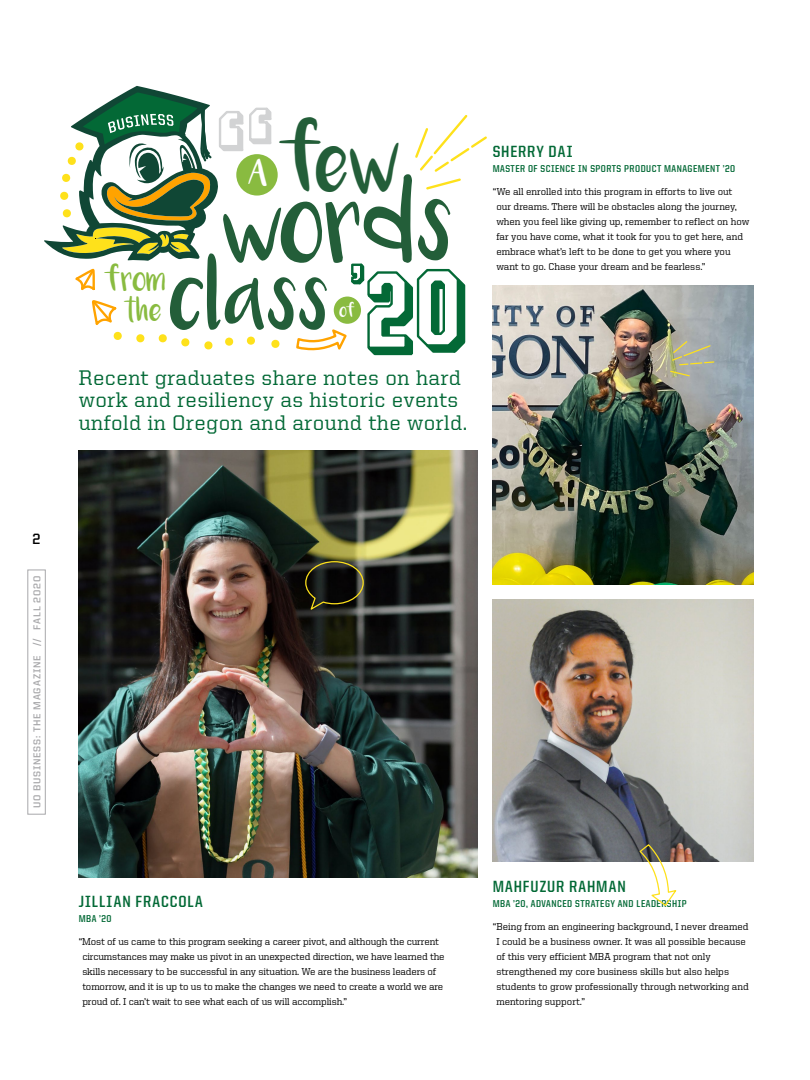
<style>
.page{position:relative;width:810px;height:1080px;background:#fff}
.page>*{position:absolute;margin:0;border:0;box-sizing:border-box;transform-origin:0 0}
.t1{font:59.5px "Luna";color:#235e39}
.t2{font:50.88px "Luna";color:#235e39}
.t3{font:49.75px "Luna";color:#235e39}
.Honor_Roll_Investor{font:500 21.25px/22.5px "United Serif Reg";letter-spacing:.02em;color:#036936}
.t4{font:20.25px "Luna";color:#fff}
.t5{font:18.38px "Luna";color:#89bb40}
.t6{font:16.5px "Luna";color:#89bb40}
.Viewbook_ProfileName{font:700 16.25px "United Sans Semi Cond";letter-spacing:.06em;color:#036936}
.t7{font:700 15px "United Sans Reg";color:#000;scale:.9 1}
.t8{font:10.12px "Luna";color:#fff}
.Footnote{font:500 10px/15px "United Serif Reg";letter-spacing:-.01em;color:#000}
.Viewbook_Hometown-Ma{font:700 10px "United Sans Semi Cond";letter-spacing:.05em;color:#036936}
.t9{font:700 10px "United Sans Reg";letter-spacing:.08em;color:#a8a8aa}
.s1{font-size:44.62px}
.s2{font-size:53.5px}
</style>
<div class="page">
<img style="left:79px;top:450px;width:399px;height:428px">
<img style="left:493px;top:285px;width:261px;height:300px">
<svg style="left:415px;top:115px;width:72px;height:75px"></svg>
<svg style="left:236px;top:154px;width:42px;height:42px"></svg>
<svg style="left:296px;top:263px;width:170px;height:93px"></svg>
<div style="left:334px;top:297px;width:27px;height:27px;background:#89bb40;border-radius:50%"></div>
<svg style="left:75px;top:268px;width:47px;height:72px"></svg>
<svg style="left:136px;top:334px;width:9px;height:9px"></svg>
<svg style="left:158px;top:334px;width:9px;height:9px"></svg>
<svg style="left:181px;top:338px;width:9px;height:9px"></svg>
<svg style="left:204px;top:341px;width:9px;height:9px"></svg>
<svg style="left:225px;top:337px;width:9px;height:9px"></svg>
<svg style="left:246px;top:336px;width:9px;height:9px"></svg>
<svg style="left:271px;top:339px;width:9px;height:9px"></svg>
<svg style="left:44px;top:86px;width:232px;height:175px"></svg>
<img style="left:493px;top:600px;width:261px;height:261px">
<div style="left:28px;top:570px;width:18px;height:245px;border:1px solid #a8a8aa"></div>
<svg style="left:669px;top:340px;width:46px;height:37px;background:#adb09b"></svg>
<svg style="left:305px;top:560px;width:59px;height:52px;background:#2e2d1e"></svg>
<svg style="left:638px;top:843px;width:40px;height:63px"></svg>
<p class="t3" style="left:280px;top:147px;width:124px">f<span class="s1">e</span>w</p>
<p class="t4" style="left:249px;top:168px;width:20px">A</p>
<p class="t1" style="left:223px;top:207px;width:233px"><span class="s2">w</span>ords</p>
<p class="t2" style="left:170px;top:283px;width:162px">class</p>
<p class="t5" style="left:104px;top:274px;width:63px">from</p>
<p class="t6" style="left:124px;top:306px;width:39px">the</p>
<p class="t8" style="left:340px;top:308px;width:18px">of</p>
<p class="Honor_Roll_Investor" style="left:79px;top:366px;width:390px">Recent graduates share notes on hard work and resiliency as historic events unfold in Oregon and around the world.</p>
<p class="Viewbook_ProfileName" style="left:493px;top:143px;width:81px">SHERRY DAI</p>
<p class="Viewbook_Hometown-Ma" style="left:493px;top:164px;width:244px">MASTER OF SCIENCE IN SPORTS PRODUCT MANAGEMENT ’20</p>
<p class="Footnote" style="left:496px;top:184px;width:255px;text-indent:-4px">“We all enrolled into this program in efforts to live out our dreams. There will be obstacles along the journey, when you feel like giving up, remember to reflect on how far you have come, what it took for you to get here, and embrace what’s left to be done to get you where you want to go. Chase your dream and be fearless.”</p>
<h3 class="t7" style="left:33px;top:531px;width:10px">2</h3>
<p class="t9" style="left:31px;top:808px;width:234px;rotate:-90deg">UO BUSINESS: THE MAGAZINE // FALL 2020</p>
<p class="Viewbook_ProfileName" style="left:79px;top:893px;width:126px">JILLIAN FRACCOLA</p>
<p class="Viewbook_Hometown-Ma" style="left:79px;top:914px;width:34px">MBA ’20</p>
<p class="Footnote" style="left:82px;top:934px;width:364px;text-indent:-4px">“Most of us came to this program seeking a career pivot, and although the current circumstances may make us pivot in an unexpected direction, we have learned the skills necessary to be successful in any situation. We are the business leaders of tomorrow, and it is up to us to make the changes we need to create a world we are proud of. I can’t wait to see what each of us will accomplish.”</p>
<p class="Viewbook_ProfileName" style="left:493px;top:878px;width:135px">MAHFUZUR RAHMAN</p>
<p class="Viewbook_Hometown-Ma" style="left:493px;top:899px;width:195px">MBA ’20, ADVANCED STRATEGY AND LEADERSHIP</p>
<p class="Footnote" style="left:496px;top:919px;width:254px;text-indent:-4px">“Being from an engineering background, I never dreamed I could be a business owner. It was all possible because of this very efficient MBA program that not only strengthened my core business skills but also helps students to grow professionally through networking and mentoring support.”</p>
</div>
